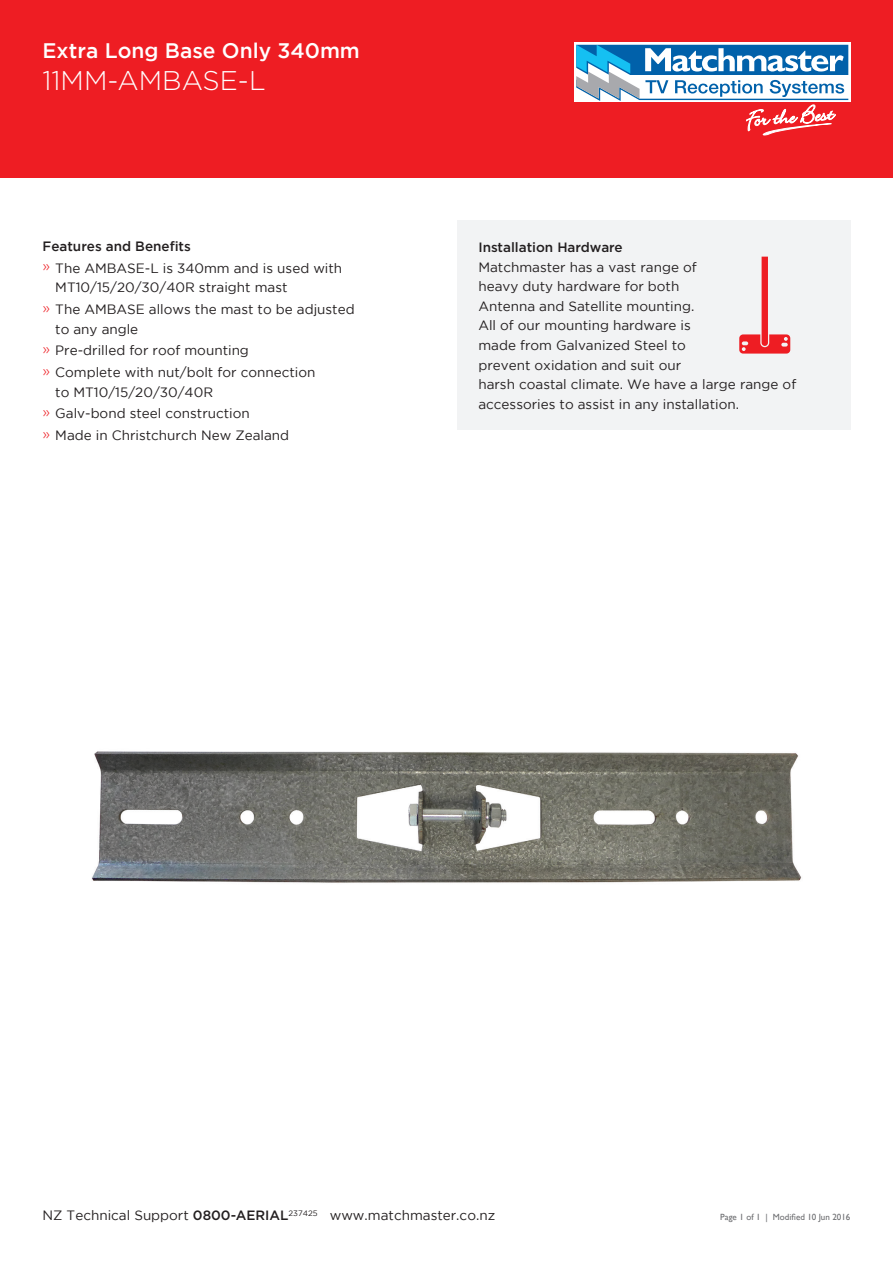
<style>
.page{position:relative;width:893px;height:1263px;background:#fff}
.page>*{position:absolute;margin:0;border:0;box-sizing:border-box;transform-origin:0 0}
.Header_3__Red_Left{font:300 27px "Gotham";color:#fff}
.Header_5__Black{font:500 21px "Gotham";color:#fff}
.Body__Bullets{font:13.5px/19.5px "Gotham";color:#231f20}
.Header_6{font:500 13.5px "Gotham";color:#231f20}
.t1{font:9px "Gill Sans";color:#6c6d70}
.s1{font-weight:300;font-size:15px;color:#ee1d23}
.s2{font-weight:500}
</style>
<div class="page">
<div style="left:0;top:0;width:893px;height:178px;background:#ee1d23"></div>
<svg style="left:574px;top:43px;width:276px;height:59px"></svg>
<svg style="left:576px;top:45px;width:272px;height:90px"></svg>
<div style="left:457px;top:220px;width:393px;height:210px;background:#f2f3f4"></div>
<svg style="left:739px;top:257px;width:51px;height:97px"></svg>
<img style="left:92px;top:751px;width:710px;height:132px">
<p class="Header_5__Black" style="left:43px;top:38px;width:319px">Extra Long Base Only 340mm</p>
<p class="Header_3__Red_Left" style="left:43px;top:64px;width:225px">11MM-AMBASE-L</p>
<p class="Header_6" style="left:43px;top:239px;width:150px">Features and Benefits</p>
<p class="Body__Bullets" style="left:55px;top:258px;width:288px;text-indent:-13px"><span class="s1">»</span> The AMBASE-L is 340mm and is used with<br>MT10/15/20/30/40R straight mast</p>
<p class="Body__Bullets" style="left:55px;top:299px;width:301px;text-indent:-13px"><span class="s1">»</span> The AMBASE allows the mast to be adjusted to any angle</p>
<p class="Body__Bullets" style="left:43px;top:341px;width:208px"><span class="s1">»</span> Pre-drilled for roof mounting</p>
<p class="Body__Bullets" style="left:55px;top:362px;width:262px;text-indent:-13px"><span class="s1">»</span> Complete with nut/bolt for connection to MT10/15/20/30/40R</p>
<p class="Body__Bullets" style="left:43px;top:404px;width:209px"><span class="s1">»</span> Galv-bond steel construction</p>
<p class="Body__Bullets" style="left:43px;top:425px;width:248px"><span class="s1">»</span> Made in Christchurch New Zealand</p>
<p class="Body__Bullets" style="left:478px;top:237px;width:319px"><span class="s2">Installation Hardware<br></span>Matchmaster has a vast range of<br>heavy duty hardware for both<br>Antenna and Satellite mounting.<br>All of our mounting hardware is<br>made from Galvanized Steel to<br>prevent oxidation and suit our<br>harsh coastal climate. We have a large range of accessories to assist in any installation.</p>
<p class="Body__Bullets" style="left:43px;top:1206px;width:454px">NZ Technical Support <span class="s2">0800-AERIAL</span><sup>237425</sup> www.matchmaster.co.nz</p>
<p class="t1" style="left:720px;top:1212px;width:132px">Page 1 of 1 | Modified 10 Jun 2016</p>
</div>
